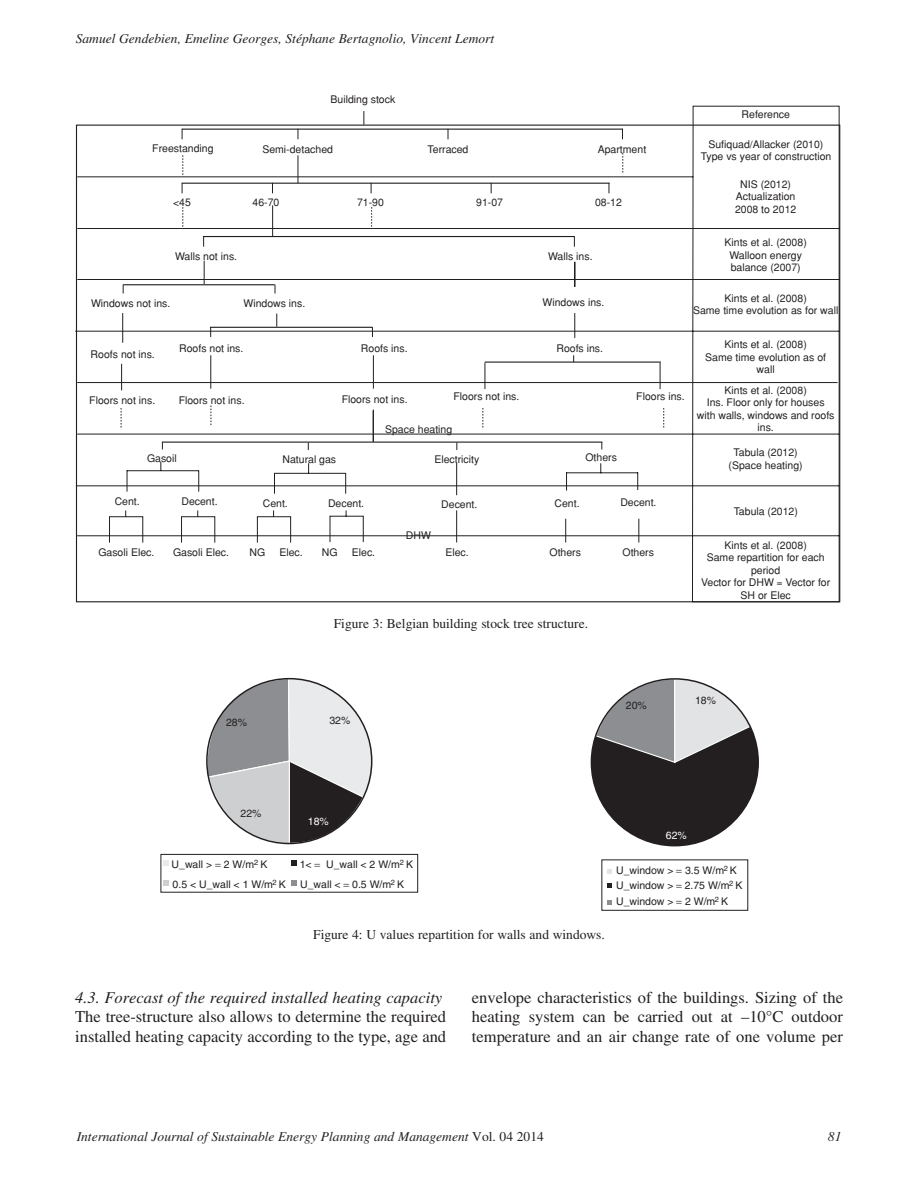
<style>
.page{position:relative;width:918px;height:1188px;background:#fff}
.page>*{position:absolute;margin:0;border:0;box-sizing:border-box;transform-origin:0 0}
.t1{font:16.5px/19.5px "Times";color:#231f20}
.t2{font:italic 16.5px "Times";color:#231f20}
.t3{font:italic 13.5px "Times";color:#231f20}
.t4{font:13.5px "Times";color:#231f20}
.t5{font:10.5px/12.6px "Helvetica";color:#231f20;text-align:center}
.t6{font:10.5px "Helvetica";color:#fff}
.s1{font-style:normal}
</style>
<div class="page">
<svg style="left:75px;top:105px;width:765px;height:497px"></svg>
<svg style="left:206px;top:678px;width:553px;height:169px"></svg>
<svg style="left:291px;top:880px;width:5px;height:6px"></svg>
<svg style="left:291px;top:860px;width:5px;height:5px"></svg>
<svg style="left:164px;top:860px;width:5px;height:5px"></svg>
<svg style="left:164px;top:880px;width:5px;height:6px"></svg>
<div style="left:161px;top:854px;width:257px;height:39px;border:1px solid #231f20"></div>
<svg style="left:607px;top:900px;width:5px;height:4px"></svg>
<svg style="left:607px;top:883px;width:5px;height:5px"></svg>
<svg style="left:607px;top:869px;width:5px;height:4px"></svg>
<div style="left:601px;top:860px;width:147px;height:51px;border:1px solid #231f20"></div>
<p class="t3" style="left:76px;top:34px;width:420px">Samuel Gendebien, Emeline Georges, Stéphane Bertagnolio, Vincent Lemort</p>
<p class="t5" style="left:331px;top:94px;width:66px">Building stock</p>
<p class="t5" style="left:152px;top:143px;width:63px">Freestanding</p>
<p class="t5" style="left:262px;top:144px;width:72px">Semi-detached</p>
<p class="t5" style="left:428px;top:144px;width:42px">Terraced</p>
<p class="t5" style="left:598px;top:144px;width:50px">Apartment</p>
<p class="t5" style="left:173px;top:197px;width:19px">&lt;45</p>
<p class="t5" style="left:253px;top:197px;width:28px">46-70</p>
<p class="t5" style="left:175px;top:251px;width:64px">Walls not ins.</p>
<p class="t5" style="left:357px;top:197px;width:28px">71-90</p>
<p class="t5" style="left:476px;top:197px;width:28px">91-07</p>
<p class="t5" style="left:595px;top:197px;width:28px">08-12</p>
<p class="t5" style="left:548px;top:251px;width:46px">Walls ins.</p>
<p class="t5" style="left:91px;top:298px;width:81px">Windows not ins.</p>
<p class="t5" style="left:543px;top:297px;width:63px">Windows ins.</p>
<p class="t5" style="left:243px;top:298px;width:63px">Windows ins.</p>
<p class="t5" style="left:742px;top:109px;width:50px">Reference</p>
<p class="t5" style="left:701px;top:139px;width:132px">Sufiquad/Allacker (2010)<br>Type vs year of construction</p>
<p class="t5" style="left:735px;top:179px;width:63px">NIS (2012)<br>Actualization<br>2008 to 2012</p>
<p class="t5" style="left:725px;top:237px;width:84px">Kints et al. (2008)<br>Walloon energy balance (2007)</p>
<p class="t5" style="left:693px;top:293px;width:147px">Kints et al. (2008)<br>Same time evolution as for wall</p>
<p class="t5" style="left:179px;top:343px;width:66px">Roofs not ins.</p>
<p class="t5" style="left:361px;top:343px;width:48px">Roofs ins.</p>
<p class="t5" style="left:556px;top:343px;width:48px">Roofs ins.</p>
<p class="t5" style="left:91px;top:349px;width:66px">Roofs not ins.</p>
<p class="t5" style="left:89px;top:395px;width:67px">Floors not ins.</p>
<p class="t5" style="left:179px;top:395px;width:67px">Floors not ins.</p>
<p class="t5" style="left:342px;top:394px;width:67px">Floors not ins.</p>
<p class="t5" style="left:453px;top:391px;width:67px">Floors not ins.</p>
<p class="t5" style="left:636px;top:391px;width:50px">Floors ins.</p>
<p class="t5" style="left:147px;top:453px;width:31px">Gasoil</p>
<p class="t5" style="left:385px;top:424px;width:69px">Space heating</p>
<p class="t5" style="left:282px;top:454px;width:55px">Natural gas</p>
<p class="t5" style="left:585px;top:453px;width:33px">Others</p>
<p class="t5" style="left:434px;top:454px;width:46px">Electricity</p>
<p class="t5" style="left:115px;top:496px;width:27px">Cent.</p>
<p class="t5" style="left:181px;top:496px;width:38px">Decent.</p>
<p class="t5" style="left:263px;top:498px;width:27px">Cent.</p>
<p class="t5" style="left:328px;top:498px;width:38px">Decent.</p>
<p class="t5" style="left:555px;top:498px;width:27px">Cent.</p>
<p class="t5" style="left:441px;top:499px;width:38px">Decent.</p>
<p class="t5" style="left:620px;top:497px;width:38px">Decent.</p>
<p class="t5" style="left:406px;top:530px;width:27px">DHW</p>
<p class="t5" style="left:98px;top:547px;width:58px">Gasoli Elec.</p>
<p class="t5" style="left:173px;top:547px;width:58px">Gasoli Elec.</p>
<p class="t5" style="left:250px;top:547px;width:17px">NG</p>
<p class="t5" style="left:279px;top:547px;width:25px">Elec.</p>
<p class="t5" style="left:322px;top:547px;width:17px">NG</p>
<p class="t5" style="left:352px;top:547px;width:25px">Elec.</p>
<p class="t5" style="left:445px;top:547px;width:25px">Elec.</p>
<p class="t5" style="left:549px;top:547px;width:33px">Others</p>
<p class="t5" style="left:623px;top:547px;width:33px">Others</p>
<p class="t4" style="left:334px;top:619px;width:256px">Figure 3: Belgian building stock tree structure.</p>
<p class="t5" style="left:705px;top:339px;width:122px">Kints et al. (2008)<br>Same time evolution as of wall</p>
<p class="t5" style="left:697px;top:385px;width:139px">Kints et al. (2008)<br>Ins. Floor only for houses with walls, windows and roofs ins.</p>
<p class="t5" style="left:729px;top:447px;width:76px">Tabula (2012) (Space heating)</p>
<p class="t5" style="left:734px;top:506px;width:66px">Tabula (2012)</p>
<p class="t5" style="left:701px;top:540px;width:131px">Kints et al. (2008)<br>Same repartition for each period<br>Vector for DHW Vector for<br>SH or Elec</p>
<p class="t5" style="left:226px;top:718px;width:23px">28%</p>
<p class="t5" style="left:329px;top:715px;width:23px">32%</p>
<p class="t5" style="left:626px;top:700px;width:23px">20%</p>
<p class="t5" style="left:695px;top:695px;width:23px">18%</p>
<p class="t5" style="left:241px;top:808px;width:23px">22%</p>
<p class="t6" style="left:308px;top:818px;width:23px">18%</p>
<p class="t5" style="left:172px;top:859px;width:97px">U_wall &gt; 2 W/m<sup>2</sup> K</p>
<p class="t5" style="left:300px;top:859px;width:13px">1&lt;</p>
<p class="t5" style="left:326px;top:859px;width:89px">U_wall &lt; 2 W/m<sup>2</sup> K</p>
<p class="t5" style="left:173px;top:879px;width:115px">0.5 &lt; U_wall &lt; 1 W/m<sup>2</sup> K</p>
<p class="t5" style="left:300px;top:879px;width:105px">U_wall &lt; 0.5 W/m<sup>2</sup> K</p>
<p class="t4" style="left:313px;top:930px;width:293px">Figure 4: U values repartition for walls and windows.</p>
<p class="t6" style="left:666px;top:831px;width:23px">62%</p>
<p class="t5" style="left:616px;top:864px;width:128px;line-height:14.4px;text-align:left">U_window &gt; 3.5 W/m<sup>2</sup> K<br>U_window &gt; 2.75 W/m<sup>2</sup> K</p>
<p class="t5" style="left:616px;top:896px;width:114px">U_window &gt; 2 W/m<sup>2</sup> K</p>
<h1 class="t2" style="left:75px;top:991px;width:369px">4.3. Forecast of the required installed heating capacity</h1>
<h1 class="t1" style="left:75px;top:1009px;width:373px">The tree-structure also allows to determine the required installed heating capacity according to the type, age and</h1>
<h1 class="t1" style="left:472px;top:989px;width:373px;text-align:justify">envelope characteristics of the buildings. Sizing of the heating system can be carried out at –10°C outdoor temperature and an air change rate of one volume per</h1>
<p class="t3" style="left:77px;top:1131px;width:469px">International Journal of Sustainable Energy Planning and Management <span class="s1">Vol. 04 2014</span></p>
<p class="t3" style="left:828px;top:1131px;width:15px">81</p>
</div>
